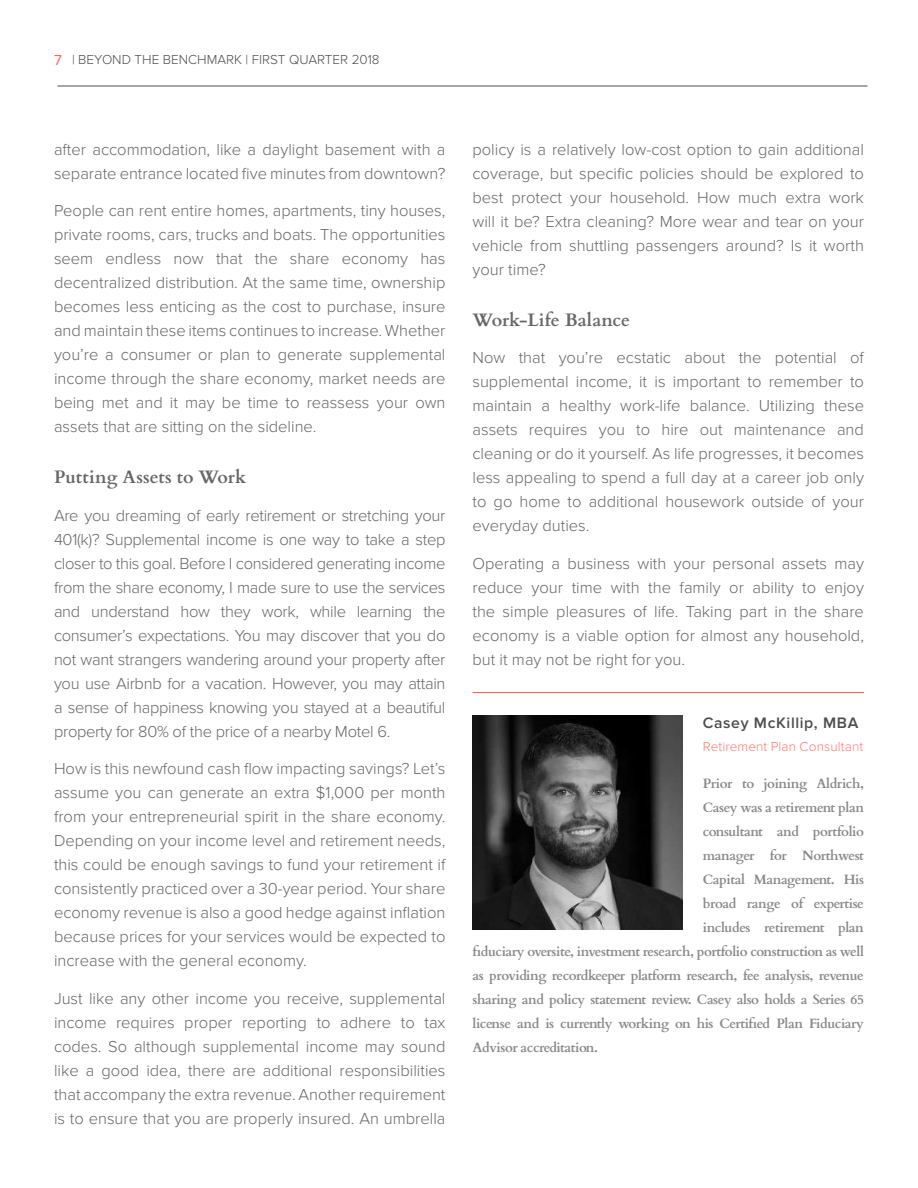
<style>
.page{position:relative;width:918px;height:1188px;background:#fff}
.page>*{position:absolute;margin:0;border:0;box-sizing:border-box;transform-origin:0 0}
.t1{font:700 18px "Cardo";color:#696666}
.t2{font:300 16.5px/24px "Proxima Nova";color:#696666;text-align:justify}
.t3{font:600 15.75px "Proxima Nova";letter-spacing:.04em;color:#4d4d4f}
.t4{font:700 13.5px "Cardo";letter-spacing:-.03em;color:#898989}
.t5{font:300 13.5px "Proxima Nova";color:#4f4b4b}
.t6{font:300 13.5px "Proxima Nova";letter-spacing:.01em;color:#ff7a70}
.s1{font-weight:400;font-size:15px;color:#ff6357}
</style>
<div class="page">
<hr style="left:57px;top:86px;width:810px;height:1px;background:#4d4d4f">
<img style="left:472px;top:715px;width:211px;height:215px">
<hr style="left:473px;top:692px;width:391px;height:1px;background:#ff6357">
<p class="t5" style="left:54px;top:54px;width:327px"><span class="s1">7</span> | BEYOND THE BENCHMARK | FIRST QUARTER 2018</p>
<p class="t2" style="left:54px;top:138px;width:393px">after accommodation, like a daylight basement with a separate entrance located five minutes from downtown?</p>
<p class="t2" style="left:54px;top:200px;width:393px">People can rent entire homes, apartments, tiny houses, private rooms, cars, trucks and boats. The opportunities seem endless now that the share economy has decentralized distribution. At the same time, ownership becomes less enticing as the cost to purchase, insure and maintain these items continues to increase. Whether you’re a consumer or plan to generate supplemental income through the share economy, market needs are being met and it may be time to reassess your own assets that are sitting on the sideline.</p>
<p class="t1" style="left:54px;top:469px;width:194px">Putting Assets to Work</p>
<p class="t2" style="left:54px;top:504px;width:393px">Are you dreaming of early retirement or stretching your 401(k)? Supplemental income is one way to take a step closer to this goal. Before I considered generating income from the share economy, I made sure to use the services and understand how they work, while learning the consumer’s expectations. You may discover that you do not want strangers wandering around your property after you use Airbnb for a vacation. However, you may attain a sense of happiness knowing you stayed at a beautiful property for 80% of the price of a nearby Motel 6.</p>
<p class="t2" style="left:54px;top:758px;width:393px">How is this newfound cash flow impacting savings? Let’s assume you can generate an extra $1,000 per month from your entrepreneurial spirit in the share economy.<br>Depending on your income level and retirement needs, this could be enough savings to fund your retirement if consistently practiced over a 30-year period. Your share economy revenue is also a good hedge against inflation because prices for your services would be expected to increase with the general economy.</p>
<p class="t2" style="left:54px;top:987px;width:393px">Just like any other income you receive, supplemental income requires proper reporting to adhere to tax codes. So although supplemental income may sound like a good idea, there are additional responsibilities that accompany the extra revenue. Another requirement is to ensure that you are properly insured. An umbrella</p>
<p class="t2" style="left:472px;top:138px;width:393px">policy is a relatively low-cost option to gain additional coverage, but specific policies should be explored to best protect your household. How much extra work will it be? Extra cleaning? More wear and tear on your vehicle from shuttling passengers around? Is it worth your time?</p>
<p class="t1" style="left:472px;top:311px;width:159px">Work-Life Balance</p>
<p class="t2" style="left:472px;top:347px;width:393px">Now that you’re ecstatic about the potential of supplemental income, it is important to remember to maintain a healthy work-life balance. Utilizing these assets requires you to hire out maintenance and cleaning or do it yourself. As life progresses, it becomes less appealing to spend a full day at a career job only to go home to additional housework outside of your everyday duties.</p>
<p class="t2" style="left:472px;top:552px;width:393px">Operating a business with your personal assets may reduce your time with the family or ability to enjoy the simple pleasures of life. Taking part in the share economy is a viable option for almost any household, but it may not be right for you.</p>
<p class="t3" style="left:703px;top:716px;width:157px">Casey McKillip, MBA</p>
<p class="t6" style="left:703px;top:740px;width:162px">Retirement Plan Consultant</p>
<p class="t4" style="left:703px;top:777px;width:163px">Prior to joining Aldrich,</p>
<p class="t4" style="left:703px;top:801px;width:163px">Casey was a retirement plan</p>
<p class="t4" style="left:703px;top:825px;width:163px">consultant and portfolio</p>
<p class="t4" style="left:703px;top:849px;width:163px">manager for Northwest</p>
<p class="t4" style="left:703px;top:873px;width:163px">Capital Management. His</p>
<p class="t4" style="left:703px;top:897px;width:163px">broad range of expertise</p>
<p class="t4" style="left:703px;top:921px;width:163px">includes retirement plan</p>
<p class="t4" style="left:472px;top:941px;width:393px">fiduciary oversite, investment research, portfolio construction as well</p>
<p class="t4" style="left:472px;top:965px;width:393px">as providing recordkeeper platform research, fee analysis, revenue</p>
<p class="t4" style="left:472px;top:989px;width:393px">sharing and policy statement review. Casey also holds a Series 65</p>
<p class="t4" style="left:472px;top:1013px;width:393px">license and is currently working on his Certified Plan Fiduciary</p>
<p class="t4" style="left:472px;top:1037px;width:127px">Advisor accreditation.</p>
</div>
